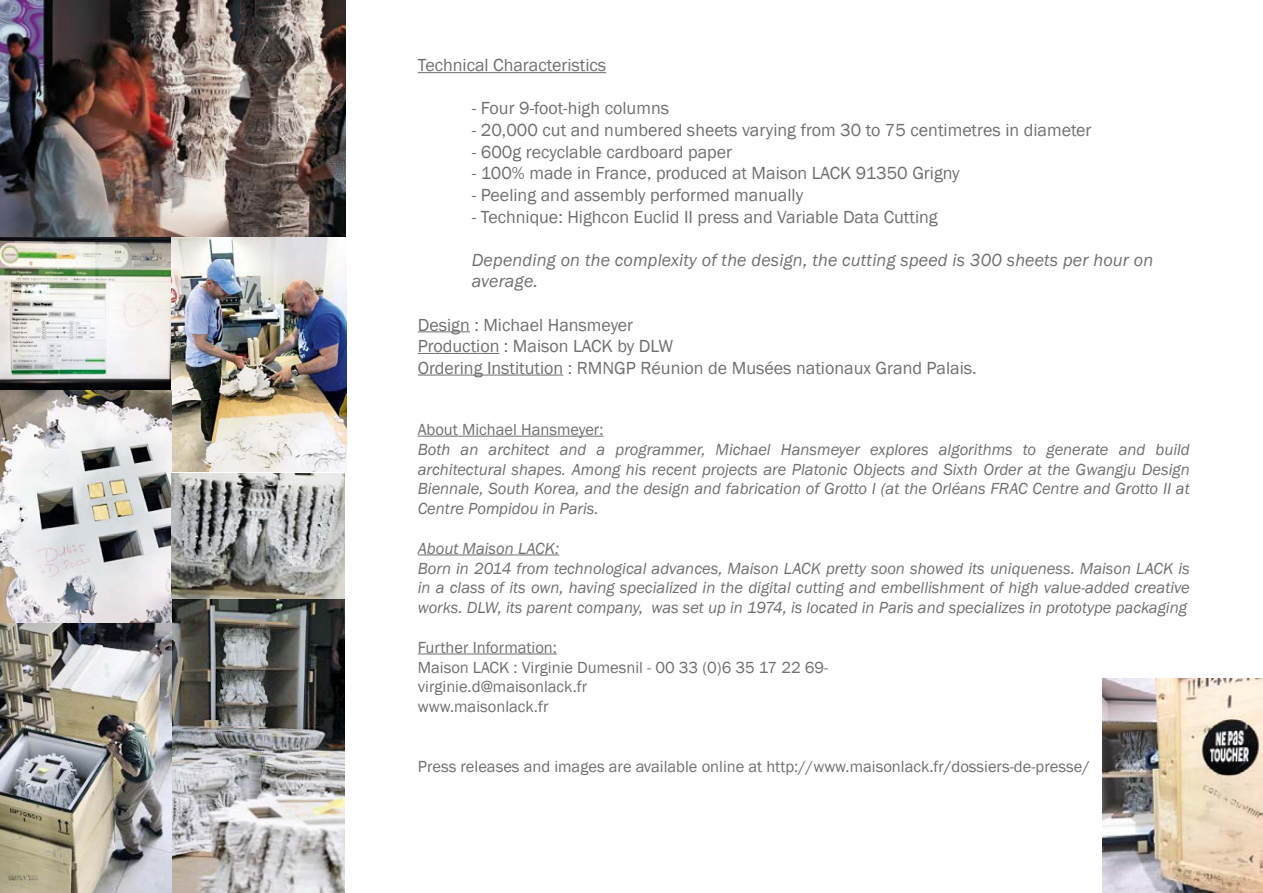
<style>
.page{position:relative;width:1263px;height:893px;background:#fff}
.page>*{position:absolute;margin:0;border:0;box-sizing:border-box;transform-origin:0 0}
.t1{font:18px/21.6px "Franklin Gothic";color:#706f6f}
.t2{font:italic 18px/21.6px "Franklin Gothic";letter-spacing:.01em;color:#706f6f}
.t3{font:italic 16.5px/19.8px "Franklin Gothic";color:#706f6f;text-align:justify}
.t4{font:16.5px/19.8px "Franklin Gothic";color:#706f6f}
</style>
<div class="page">
<hr style="left:418px;top:72px;width:188px;height:1px;background:#706f6f">
<hr style="left:418px;top:331px;width:52px;height:1px;background:#706f6f">
<hr style="left:418px;top:353px;width:81px;height:1px;background:#706f6f">
<hr style="left:418px;top:375px;width:145px;height:1px;background:#706f6f">
<hr style="left:418px;top:436px;width:185px;height:1px;background:#706f6f">
<hr style="left:418px;top:555px;width:141px;height:1px;background:#706f6f">
<hr style="left:418px;top:654px;width:139px;height:1px;background:#706f6f">
<img style="left:0;top:0;width:346px;height:238px">
<img style="left:172px;top:598px;width:173px;height:295px">
<img style="left:171px;top:238px;width:175px;height:360px">
<img style="left:1102px;top:678px;width:160px;height:214px">
<img style="left:0;top:623px;width:172px;height:270px">
<img style="left:0;top:238px;width:170px;height:152px">
<img style="left:0;top:390px;width:172px;height:233px">
<p class="t1" style="left:418px;top:55px;width:190px">Technical Characteristics</p>
<p class="t1" style="left:472px;top:98px;width:199px">- Four 9-foot-high columns</p>
<p class="t1" style="left:472px;top:120px;width:621px">- 20,000 cut and numbered sheets varying from 30 to 75 centimetres in diameter</p>
<p class="t1" style="left:472px;top:141px;width:262px">- 600g recyclable cardboard paper</p>
<p class="t1" style="left:472px;top:163px;width:489px">- 100% made in France, produced at Maison LACK 91350 Grigny</p>
<p class="t1" style="left:472px;top:184px;width:333px">- Peeling and assembly performed manually</p>
<p class="t1" style="left:472px;top:206px;width:467px">- Technique: Highcon Euclid II press and Variable Data Cutting</p>
<p class="t2" style="left:472px;top:249px;width:683px">Depending on the complexity of the design, the cutting speed is 300 sheets per hour on average.</p>
<p class="t1" style="left:418px;top:314px;width:560px">Design : Michael Hansmeyer<br>Production : Maison LACK by DLW<br>Ordering Institution : RMNGP Réunion de Musées nationaux Grand Palais.</p>
<p class="t4" style="left:418px;top:420px;width:187px">About Michael Hansmeyer:</p>
<p class="t3" style="left:418px;top:440px;width:773px">Both an architect and a programmer, Michael Hansmeyer explores algorithms to generate and build architectural shapes. Among his recent projects are Platonic Objects and Sixth Order at the Gwangju Design Biennale, South Korea, and the design and fabrication of Grotto I (at the Orléans FRAC Centre and Grotto II at Centre Pompidou in Paris.</p>
<p class="t3" style="left:418px;top:539px;width:773px;text-align:left">About Maison LACK:<br>Born in 2014 from technological advances, Maison LACK pretty soon showed its uniqueness. Maison LACK is in a class of its own, having specialized in the digital cutting and embellishment of high value-added creative works. DLW, its parent company, was set up in 1974, is located in Paris and specializes in prototype packaging</p>
<p class="t4" style="left:418px;top:638px;width:412px">Further Information:<br>Maison LACK : Virginie Dumesnil - 00 33 (0)6 35 17 22 69- virginie.d@maisonlack.fr<br>www.maisonlack.fr</p>
<p class="t4" style="left:418px;top:756px;width:673px">Press releases and images are available online at http://www.maisonlack.fr/dossiers-de-presse/</p>
</div>
